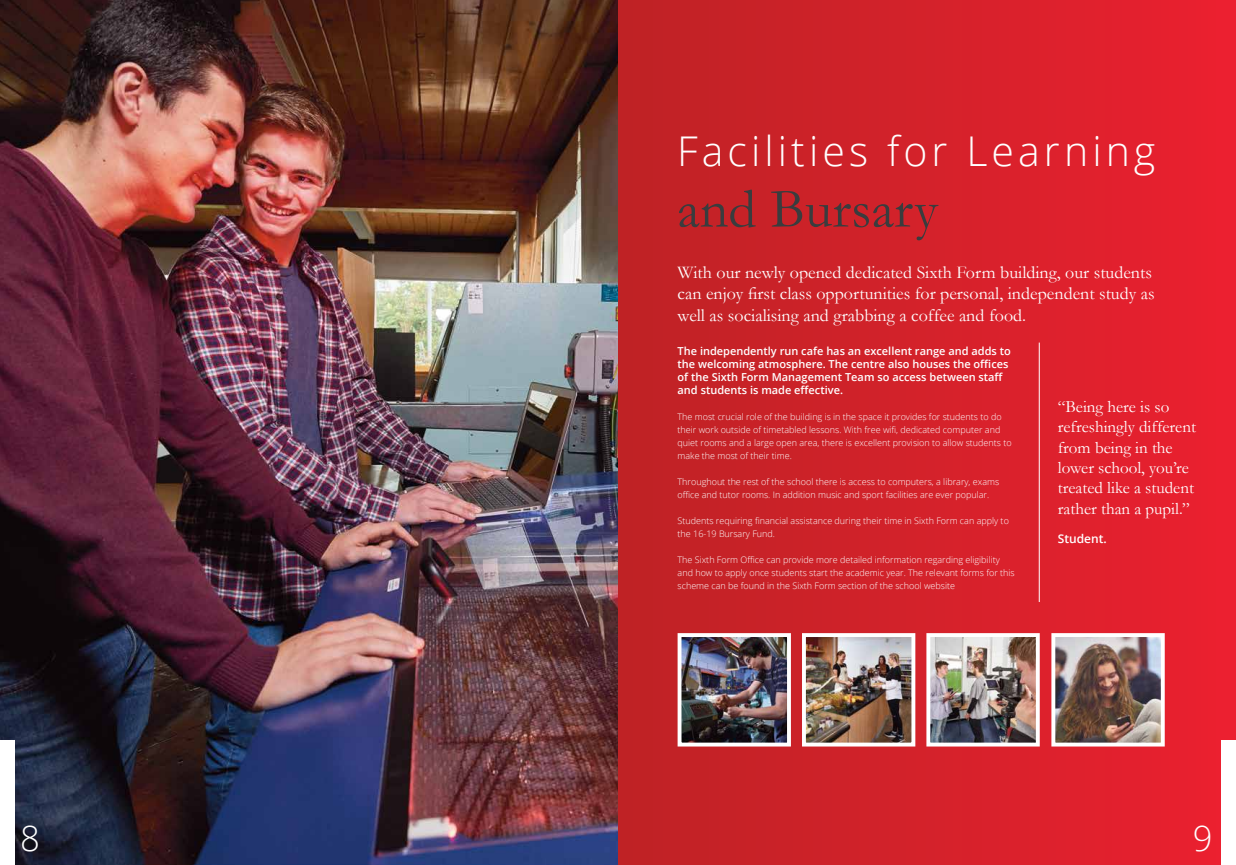
<style>
.page{position:relative;width:1236px;height:865px;background:#fff}
.page>*{position:absolute;margin:0;border:0;box-sizing:border-box;transform-origin:0 0}
.t1{font:56px "Garamond";color:#3a3c3e}
.t2{font:300 41px "Open Sans";letter-spacing:.1em;color:#fff}
.t3{font:300 34.8px "Open Sans";color:#fff}
.t4{font:18px/21.6px "Garamond";color:#fff}
.t5{font:17px/20.4px "Garamond";color:#fff}
.t6{font:600 12px "Open Sans";color:#fff}
.t7{font:600 11px/13px "Open Sans";color:#fff}
.t8{font:300 9px/13px "Open Sans";color:#fff}
</style>
<div class="page">
<div style="left:618px;top:0;width:618px;height:865px;background:linear-gradient(to right,#be2325,#eb2030)"></div>
<img style="left:0;top:0;width:618px;height:865px">
<div style="left:1222px;top:740px;width:14px;height:125px;background:#fff"></div>
<div style="left:0;top:740px;width:14px;height:125px;background:#fff"></div>
<hr style="left:1039px;top:342px;width:1px;height:260px;background:#fff">
<img style="left:807px;top:638px;width:103px;height:103px">
<div style="left:802px;top:633px;width:113px;height:113px;border:4px solid #fff"></div>
<img style="left:683px;top:638px;width:103px;height:103px">
<div style="left:678px;top:633px;width:113px;height:113px;border:4px solid #fff"></div>
<img style="left:931px;top:638px;width:104px;height:103px">
<div style="left:926px;top:633px;width:114px;height:113px;border:4px solid #fff"></div>
<img style="left:1056px;top:638px;width:104px;height:103px">
<div style="left:1051px;top:633px;width:114px;height:113px;border:4px solid #fff"></div>
<h2 class="t2" style="left:677px;top:122px;width:480px">Facilities for Learning</h2>
<h1 class="t1" style="left:677px;top:175px;width:262px">and Bursary</h1>
<h3 class="t4" style="left:678px;top:261px;width:479px">With our newly opened dedicated Sixth Form building, our students can enjoy first class opportunities for personal, independent study as well as socialising and grabbing a coffee and food.</h3>
<p class="t7" style="left:678px;top:344px;width:335px">The independently run cafe has an excellent range and adds to the welcoming atmosphere. The centre also houses the offices of the Sixth Form Management Team so access between staff and students is made effective.</p>
<p class="t8" style="left:678px;top:410px;width:336px">The most crucial role of the building is in the space it provides for students to do their work outside of timetabled lessons. With free wifi, dedicated computer and quiet rooms and a large open area, there is excellent provision to allow students to make the most of their time.</p>
<p class="t8" style="left:678px;top:475px;width:323px">Throughout the rest of the school there is access to computers, a library, exams office and tutor rooms. In addition music and sport facilities are ever popular.</p>
<p class="t8" style="left:678px;top:514px;width:333px">Students requiring financial assistance during their time in Sixth Form can apply to the 16-19 Bursary Fund.</p>
<p class="t8" style="left:678px;top:553px;width:339px">The Sixth Form Office can provide more detailed information regarding eligibility and how to apply once students start the academic year. The relevant forms for this scheme can be found in the Sixth Form section of the school website</p>
<h3 class="t5" style="left:1058px;top:396px;width:140px">“Being here is so refreshingly different from being in the lower school, you’re treated like a student rather than a pupil.”</h3>
<h3 class="t6" style="left:1058px;top:530px;width:50px">Student.</h3>
<h3 class="t3" style="left:20px;top:815px;width:21px">8</h3>
<h3 class="t3" style="left:1193px;top:815px;width:21px">9</h3>
</div>
